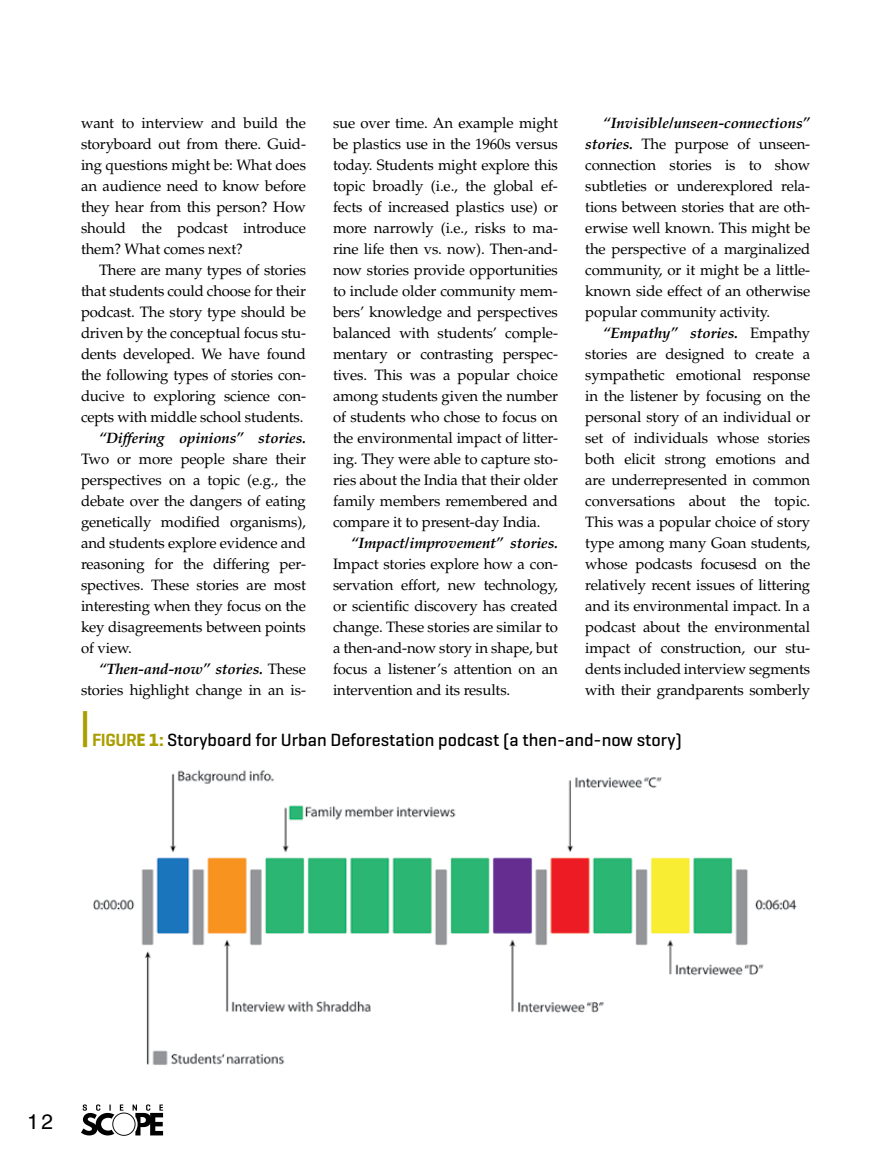
<style>
.page{position:relative;width:891px;height:1175px;background:#fff}
.page>*{position:absolute;margin:0;border:0;box-sizing:border-box;transform-origin:0 0}
.t1{font:21px "Helvetica LT Std";color:#000}
.t2{font:500 18px "Geogrotesque";color:#000}
.t3{font:15px/21px "Palatino LT Std";letter-spacing:-.01em;color:#000;text-align:justify}
.t4{font:italic 700 15px "Palatino LT Std";letter-spacing:-.01em;color:#000}
.s1{font-weight:700;font-style:italic}
.s2{font-weight:600;color:#a99e00}
.s3{font-weight:700;color:#a99e00}
</style>
<div class="page">
<img style="left:93px;top:770px;width:704px;height:295px">
<svg style="left:81px;top:1104px;width:82px;height:31px"></svg>
<p class="t3" style="left:81px;top:112px;width:227px">want to interview and build the storyboard out from there. Guid&shy;ing questions might be: What does an audience need to know before they hear from this person? How should the podcast introduce them? What comes next?</p>
<p class="t3" style="left:81px;top:259px;width:227px;text-indent:18px">There are many types of stories that students could choose for their podcast. The story type should be driven by the conceptual focus stu&shy;dents developed. We have found the following types of stories con&shy;ducive to exploring science con&shy;cepts with middle school students.</p>
<p class="t4" style="left:99px;top:429px;width:209px">“Differing opinions” stories.</p>
<p class="t3" style="left:81px;top:448px;width:227px">Two or more people share their perspectives on a topic (e.g., the debate over the dangers of eating genetically modified organisms), and students explore evidence and reasoning for the differing per&shy;spectives. These stories are most interesting when they focus on the key disagreements between points of view.</p>
<p class="t3" style="left:81px;top:658px;width:226px;text-align:right"><span class="s1">“Then-and-now” stories.</span> These stories highlight change in an is-</p>
<p class="t3" style="left:585px;top:112px;width:227px;text-indent:18px"><span class="s1">“Invisible/unseen-connections” stories.</span> The purpose of unseen&shy;connection stories is to show subtleties or underexplored rela&shy;tions between stories that are oth&shy;erwise well known. This might be the perspective of a marginalized community, or it might be a little&shy;known side effect of an otherwise popular community activity.</p>
<p class="t3" style="left:585px;top:322px;width:227px;text-indent:18px"><span class="s1">“Empathy” stories.</span> Empathy stories are designed to create a sympathetic emotional response in the listener by focusing on the personal story of an individual or set of individuals whose stories both elicit strong emotions and are underrepresented in common conversations about the topic.<br>This was a popular choice of story type among many Goan students, whose podcasts focusesd on the relatively recent issues of littering and its environmental impact. In a podcast about the environmental impact of construction, our stu&shy;dents included interview segments with their grandparents somberly</p>
<p class="t2" style="left:80px;top:728px;width:603px"><sup>|</sup><span class="s2">FIGUR</span><span class="s3">E 1:</span> Storyboard for Urban Deforestation podcast (a then-and-now story)</p>
<p class="t3" style="left:333px;top:112px;width:227px">sue over time. An example might be plastics use in the 1960s versus today. Students might explore this topic broadly (i.e., the global ef&shy;fects of increased plastics use) or more narrowly (i.e., risks to ma&shy;rine life then vs. now). Then-and&shy;now stories provide opportunities to include older community mem&shy;bers’ knowledge and perspectives balanced with students’ comple&shy;mentary or contrasting perspec&shy;tives. This was a popular choice among students given the number of students who chose to focus on the environmental impact of litter&shy;ing. They were able to capture sto&shy;ries about the India that their older family members remembered and compare it to present-day India.</p>
<p class="t4" style="left:351px;top:534px;width:208px">“Impact/improvement” stories.</p>
<p class="t3" style="left:333px;top:553px;width:227px">Impact stories explore how a con&shy;servation effort, new technology, or scientific discovery has created change. These stories are similar to a then-and-now story in shape, but focus a listener’s attention on an intervention and its results.</p>
<h1 class="t1" style="left:27px;top:1108px;width:28px">12</h1>
</div>
